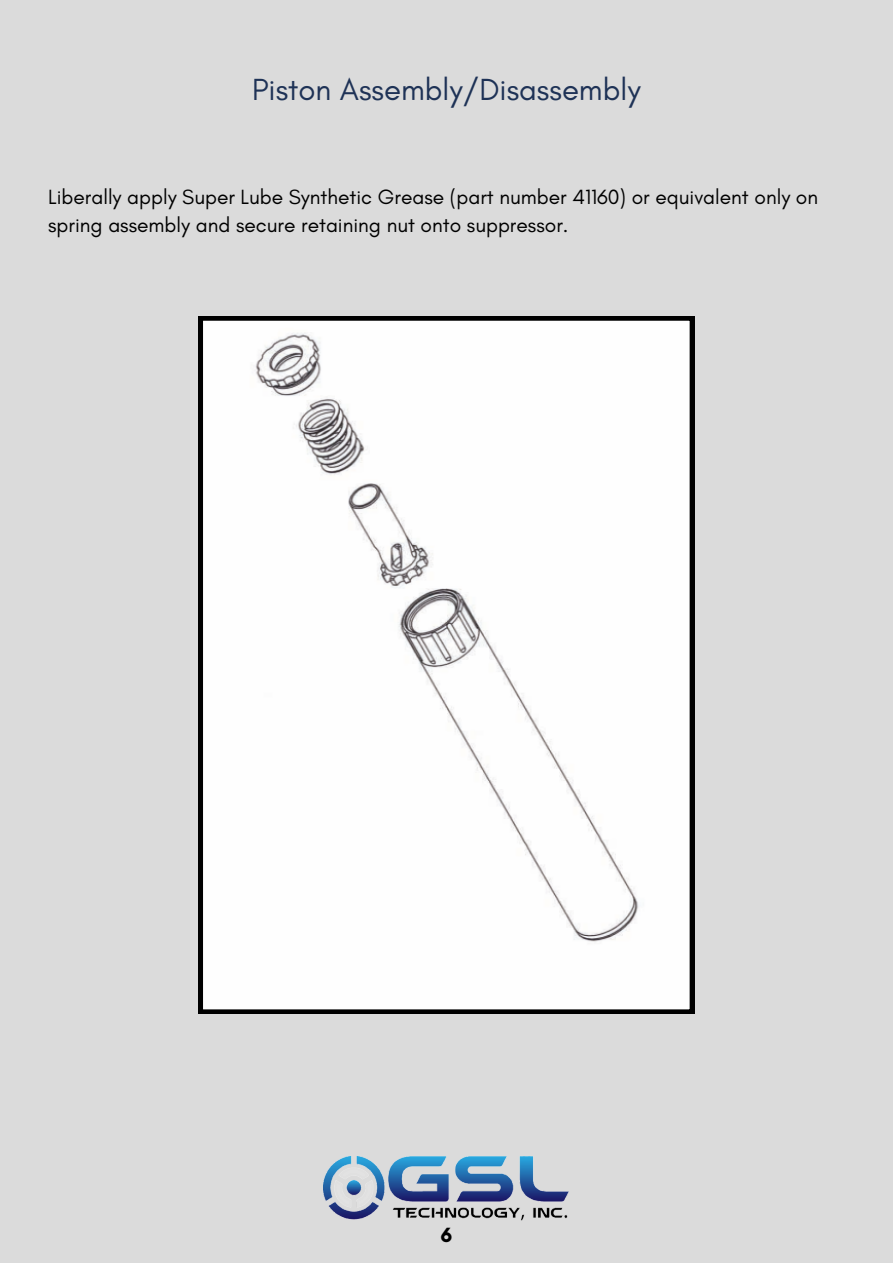
<style>
.page{position:relative;width:893px;height:1264px;background:#fff}
.page>*{position:absolute;margin:0;border:0;box-sizing:border-box;transform-origin:0 0}
.t1{font:31.05px "Glacial Indifference";color:#1e3256}
.t2{font:21px/28px "Glacial Indifference";color:#000}
.t3{font:700 21px "Glacial Indifference";color:#000}
</style>
<div class="page">
<div style="left:0;top:0;width:892px;height:1262px;background:#dbdbdb"></div>
<img style="left:324px;top:1156px;width:245px;height:65px">
<svg style="left:198px;top:316px;width:496px;height:697px;background:#f2f2f2"></svg>
<p class="t1" style="left:252px;top:70px;width:390px">Piston Assembly/Disassembly</p>
<p class="t2" style="left:48px;top:182px;width:771px">Liberally apply Super Lube Synthetic Grease (part number 41160) or equivalent only on spring assembly and secure retaining nut onto suppressor.</p>
<p class="t3" style="left:440px;top:1222px;width:13px">6</p>
</div>
